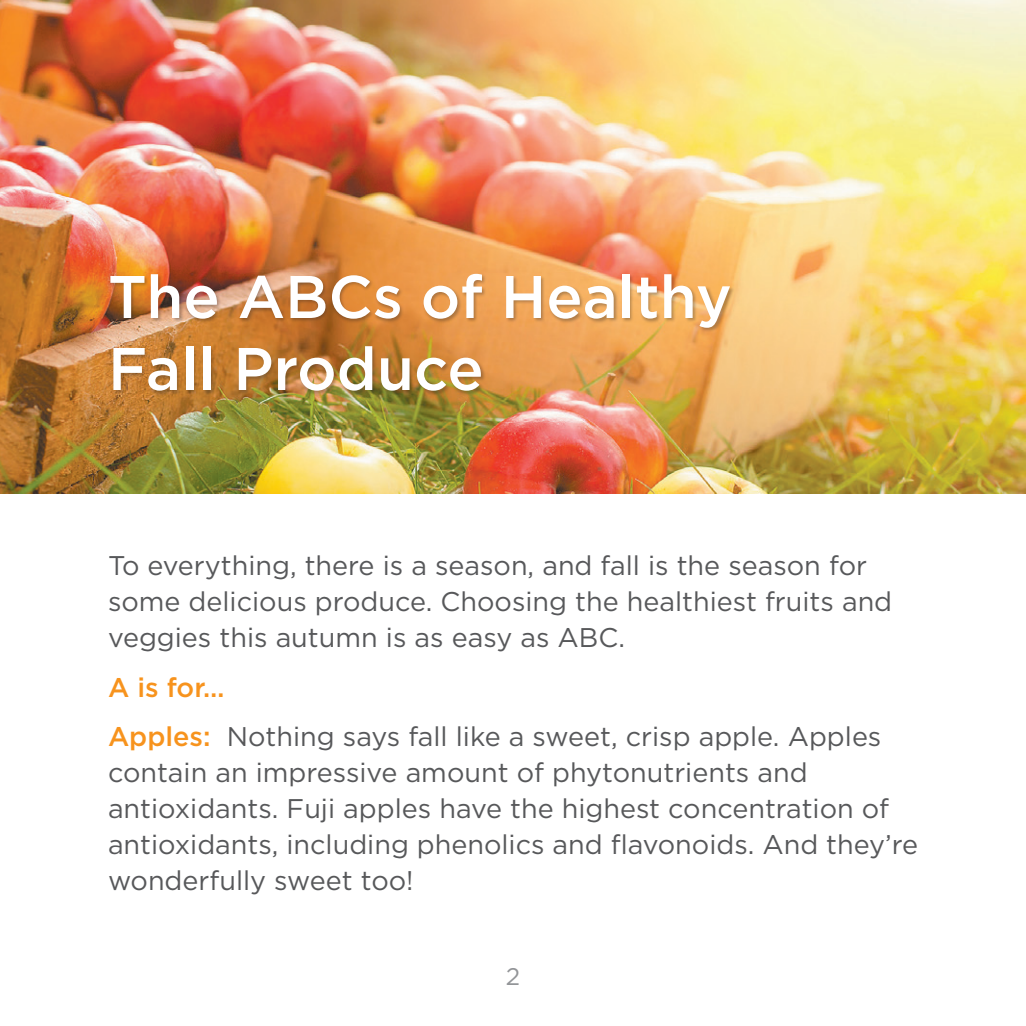
<style>
.page{position:relative;width:1026px;height:1026px;background:#fff}
.page>*{position:absolute;margin:0;border:0;box-sizing:border-box;transform-origin:0 0}
.t1{font:500 60px/72px "Gotham";color:#fff}
.t2{font:27px/36px "Gotham";color:#57585a}
.t3{font:24px "Gotham";color:#939598}
.s1{font-weight:500;color:#f7931d}
</style>
<div class="page">
<img style="left:0;top:0;width:1026px;height:494px">
<div style="left:110px;top:274px;width:625px;height:123px;background:#231f20;opacity:.32"></div>
<h1 class="t1" style="left:108px;top:260px;width:625px">The ABCs of Healthy<br>Fall Produce</h1>
<p class="t2" style="left:108px;top:547px;width:786px">To everything, there is a season, and fall is the season for some delicious produce. Choosing the healthiest fruits and veggies this autumn is as easy as ABC.</p>
<p class="t2" style="left:108px;top:662px;width:775px;line-height:49.5px"><span class="s1">A is for…<br>Apples:</span> Nothing says fall like a sweet, crisp apple. Apples</p>
<p class="t2" style="left:108px;top:754px;width:812px">contain an impressive amount of phytonutrients and antioxidants. Fuji apples have the highest concentration of antioxidants, including phenolics and flavonoids. And they’re wonderfully sweet too!</p>
<p class="t3" style="left:506px;top:961px;width:16px">2</p>
</div>
